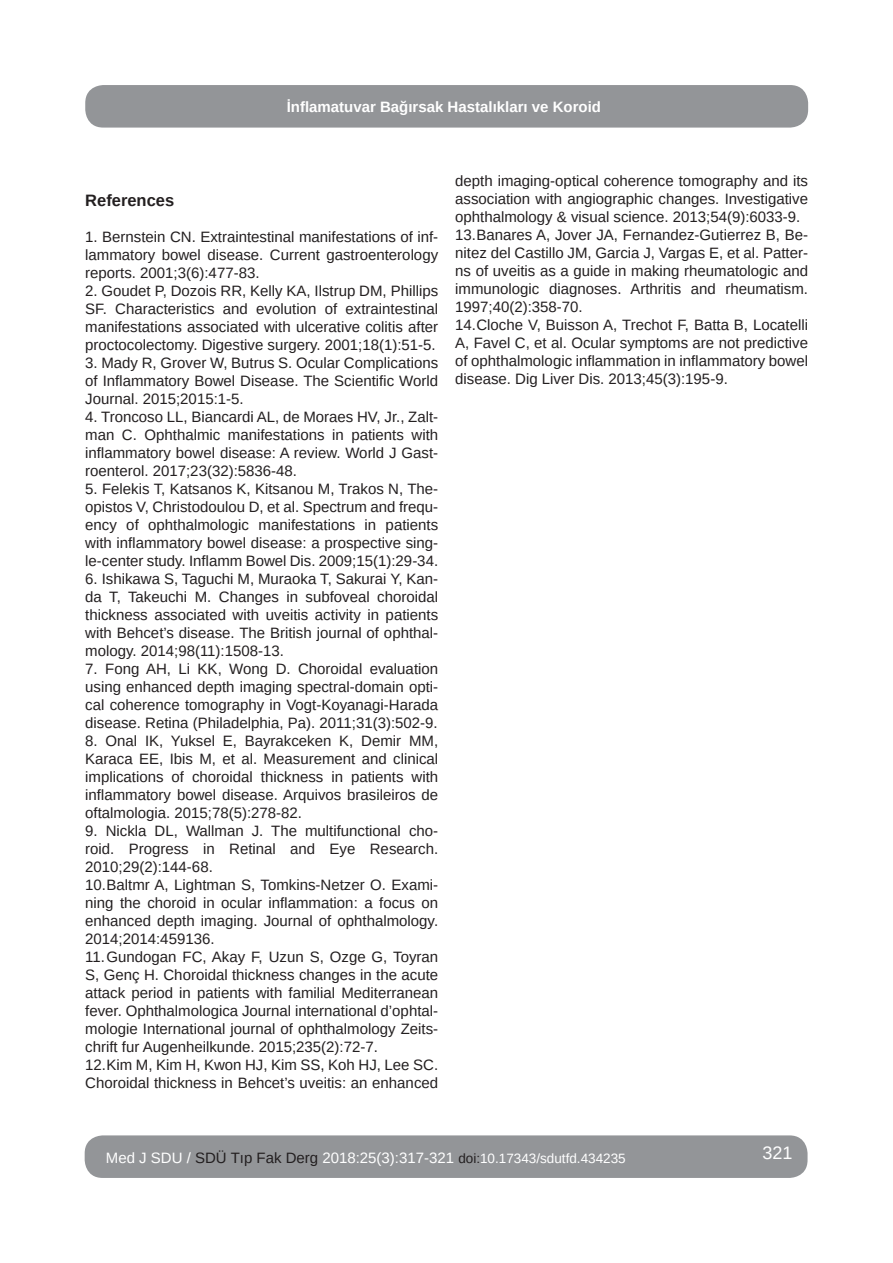
<style>
.page{position:relative;width:893px;height:1263px;background:#fff}
.page>*{position:absolute;margin:0;border:0;box-sizing:border-box;transform-origin:0 0}
.t1{font:18px "Arimo";color:#fff}
.t2{font:700 16.5px "Arimo";color:#231f20}
.t3{font:15px/18px "Arimo";color:#231f20;text-align:justify}
.t4{font:15px "Arimo";color:#fff}
.t5{font:700 15px "Arimo";color:#fff}
.s1{color:#231f20}
.s2{font-size:13.5px;color:#231f20}
.s3{font-size:13.5px}
</style>
<div class="page">
<div style="left:85px;top:1135px;width:722px;height:43px;background:#939598;border-radius:18px"></div>
<div style="left:85px;top:85px;width:723px;height:43px;background:#939598;border-radius:18px"></div>
<p class="t5" style="left:287px;top:96px;width:316px">İnflamatuvar Bağırsak Hastalıkları ve Koroid</p>
<p class="t2" style="left:85px;top:189px;width:90px">References</p>
<p class="t3" style="left:85px;top:228px;width:354px">1. Bernstein CN. Extraintestinal manifestations of inf&shy;lammatory bowel disease. Current gastroenterology reports. 2001;3(6):477-83.</p>
<p class="t3" style="left:85px;top:282px;width:354px">2. Goudet P, Dozois RR, Kelly KA, Ilstrup DM, Phillips SF. Characteristics and evolution of extraintestinal manifestations associated with ulcerative colitis after proctocolectomy. Digestive surgery. 2001;18(1):51-5.</p>
<p class="t3" style="left:85px;top:354px;width:354px">3. Mady R, Grover W, Butrus S. Ocular Complications of Inflammatory Bowel Disease. The Scientific World Journal. 2015;2015:1-5.</p>
<p class="t3" style="left:85px;top:408px;width:354px">4. Troncoso LL, Biancardi AL, de Moraes HV, Jr., Zalt&shy;man C. Ophthalmic manifestations in patients with inflammatory bowel disease: A review. World J Gast&shy;roenterol. 2017;23(32):5836-48.</p>
<p class="t3" style="left:85px;top:480px;width:354px">5. Felekis T, Katsanos K, Kitsanou M, Trakos N, The&shy;opistos V, Christodoulou D, et al. Spectrum and frequ&shy;ency of ophthalmologic manifestations in patients with inflammatory bowel disease: a prospective sing&shy;le-center study. Inflamm Bowel Dis. 2009;15(1):29-34.</p>
<p class="t3" style="left:85px;top:570px;width:354px">6. Ishikawa S, Taguchi M, Muraoka T, Sakurai Y, Kan&shy;da T, Takeuchi M. Changes in subfoveal choroidal thickness associated with uveitis activity in patients with Behcet’s disease. The British journal of ophthal&shy;mology. 2014;98(11):1508-13.</p>
<p class="t3" style="left:85px;top:660px;width:354px">7. Fong AH, Li KK, Wong D. Choroidal evaluation using enhanced depth imaging spectral-domain opti&shy;cal coherence tomography in Vogt-Koyanagi-Harada disease. Retina (Philadelphia, Pa). 2011;31(3):502-9.</p>
<p class="t3" style="left:85px;top:732px;width:354px">8. Onal IK, Yuksel E, Bayrakceken K, Demir MM, Karaca EE, Ibis M, et al. Measurement and clinical implications of choroidal thickness in patients with inflammatory bowel disease. Arquivos brasileiros de oftalmologia. 2015;78(5):278-82.</p>
<p class="t3" style="left:85px;top:822px;width:354px;text-align:left">9. Nickla DL, Wallman J. The multifunctional cho&shy;roid. Progress in Retinal and Eye Research.<br>2010;29(2):144-68.<br>10.Baltmr A, Lightman S, Tomkins-Netzer O. Exami&shy;ning the choroid in ocular inflammation: a focus on enhanced depth imaging. Journal of ophthalmology.<br>2014;2014:459136.<br>11.Gundogan FC, Akay F, Uzun S, Ozge G, Toyran S, Genç H. Choroidal thickness changes in the acute attack period in patients with familial Mediterranean fever. Ophthalmologica Journal international d’ophtal&shy;mologie International journal of ophthalmology Zeits&shy;chrift fur Augenheilkunde. 2015;235(2):72-7.<br>12.Kim M, Kim H, Kwon HJ, Kim SS, Koh HJ, Lee SC.<br>Choroidal thickness in Behcet’s uveitis: an enhanced</p>
<p class="t3" style="left:455px;top:172px;width:354px;text-align:left">depth imaging-optical coherence tomography and its association with angiographic changes. Investigative ophthalmology &amp; visual science. 2013;54(9):6033-9.<br>13.Banares A, Jover JA, Fernandez-Gutierrez B, Be&shy;nitez del Castillo JM, Garcia J, Vargas E, et al. Patter&shy;ns of uveitis as a guide in making rheumatologic and immunologic diagnoses. Arthritis and rheumatism.<br>1997;40(2):358-70.<br>14.Cloche V, Buisson A, Trechot F, Batta B, Locatelli A, Favel C, et al. Ocular symptoms are not predictive of ophthalmologic inflammation in inflammatory bowel disease. Dig Liver Dis. 2013;45(3):195-9.</p>
<p class="t4" style="left:106px;top:1148px;width:521px">Med J SDU / <span class="s1">SDÜ Tıp Fak Derg</span> 2018:25(3):317-321 <span class="s2">doi:</span><span class="s3">10.17343/sdutfd.434235</span></p>
<p class="t1" style="left:763px;top:1141px;width:32px">321</p>
</div>
